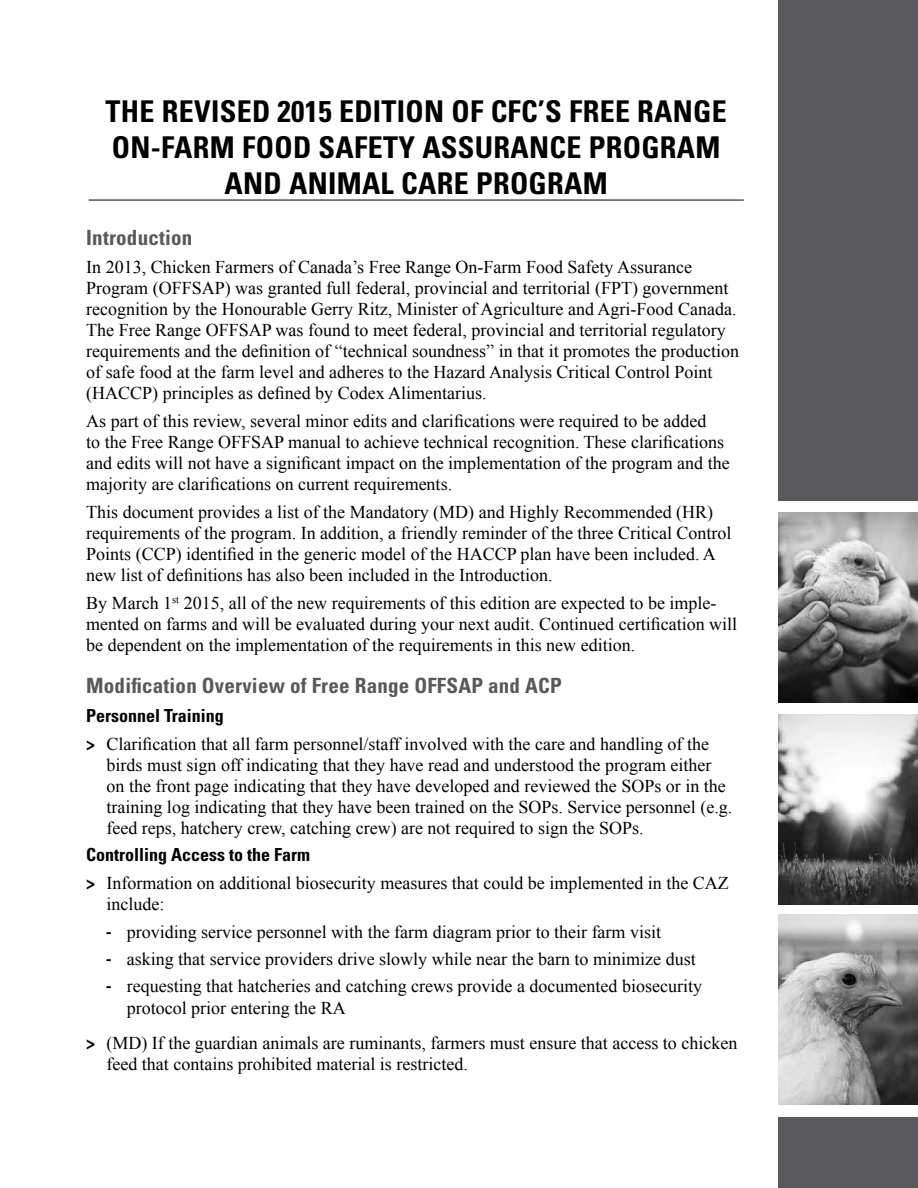
<style>
.page{position:relative;width:918px;height:1188px;background:#fff}
.page>*{position:absolute;margin:0;border:0;box-sizing:border-box;transform-origin:0 0}
.t1{font:700 condensed 30px/36px "Univers LT Std";letter-spacing:.01em;color:#000;text-align:center}
.t2{font:700 condensed 21px "Univers LT Std";letter-spacing:.01em;color:#59595b}
.t3{font:18px/21px "Times New Roman";color:#000}
.t4{font:700 condensed 18px "Univers LT Std";color:#000}
.s1{font-family:"Univers LT Std";font-weight:700;font-stretch:condensed}
</style>
<div class="page">
<hr style="left:89px;top:200px;width:655px;height:1px;background:#000">
<div style="left:779px;top:0;width:139px;height:1188px;background:#59595b"></div>
<div style="left:746px;top:502px;width:172px;height:615px;background:#fff"></div>
<img style="left:779px;top:512px;width:139px;height:191px">
<img style="left:779px;top:915px;width:139px;height:190px">
<img style="left:779px;top:714px;width:139px;height:191px">
<h1 class="t1" style="left:106px;top:93px;width:623px">THE REVISED 2015 EDITION OF CFC’S FREE RANGE<br>ON-FARM FOOD SAFETY ASSURANCE PROGRAM<br>AND ANIMAL CARE PROGRAM</h1>
<p class="t2" style="left:86px;top:224px;width:108px">Introduction</p>
<p class="t3" style="left:86px;top:256px;width:654px">In 2013, Chicken Farmers of Canada’s Free Range On-Farm Food Safety Assurance Program (OFFSAP) was granted full federal, provincial and territorial (FPT) government recognition by the Honourable Gerry Ritz, Minister of Agriculture and Agri-Food Canada.<br>The Free Range OFFSAP was found to meet federal, provincial and territorial regulatory requirements and the definition of “technical soundness” in that it promotes the production of safe food at the farm level and adheres to the Hazard Analysis Critical Control Point (HACCP) principles as defined by Codex Alimentarius.</p>
<p class="t3" style="left:86px;top:410px;width:645px">As part of this review, several minor edits and clarifications were required to be added<br>to the Free Range OFFSAP manual to achieve technical recognition. These clarifications and edits will not have a significant impact on the implementation of the program and the majority are clarifications on current requirements.</p>
<p class="t3" style="left:86px;top:501px;width:647px">This document provides a list of the Mandatory (MD) and Highly Recommended (HR) requirements of the program. In addition, a friendly reminder of the three Critical Control Points (CCP) identified in the generic model of the HACCP plan have been included. A new list of definitions has also been included in the Introduction.</p>
<p class="t3" style="left:86px;top:592px;width:652px">By March 1<sup>st</sup> 2015, all of the new requirements of this edition are expected to be imple&shy;mented on farms and will be evaluated during your next audit. Continued certification will be dependent on the implementation of the requirements in this new edition.</p>
<p class="t2" style="left:86px;top:673px;width:477px">Modification Overview of Free Range OFFSAP and ACP</p>
<p class="t4" style="left:86px;top:704px;width:139px">Personnel Training</p>
<p class="t3" style="left:106px;top:733px;width:627px;text-indent:-20px"><span class="s1">&gt;</span> Clarification that all farm personnel/staff involved with the care and handling of the birds must sign off indicating that they have read and understood the program either on the front page indicating that they have developed and reviewed the SOPs or in the training log indicating that they have been trained on the SOPs. Service personnel (e.g. feed reps, hatchery crew, catching crew) are not required to sign the SOPs.</p>
<p class="t4" style="left:86px;top:844px;width:225px">Controlling Access to the Farm</p>
<p class="t3" style="left:106px;top:872px;width:624px;text-indent:-20px"><span class="s1">&gt;</span> Information on additional biosecurity measures that could be implemented in the CAZ include:</p>
<p class="t3" style="left:106px;top:922px;width:557px"><span class="s1">-</span> providing service personnel with the farm diagram prior to their farm visit</p>
<p class="t3" style="left:106px;top:949px;width:591px"><span class="s1">-</span> asking that service providers drive slowly while near the barn to minimize dust</p>
<p class="t3" style="left:127px;top:975px;width:577px;line-height:21.6px;text-indent:-21px"><span class="s1">-</span> requesting that hatcheries and catching crews provide a documented biosecurity protocol prior entering the RA</p>
<p class="t3" style="left:106px;top:1032px;width:632px;text-indent:-20px"><span class="s1">&gt;</span> (MD) If the guardian animals are ruminants, farmers must ensure that access to chicken feed that contains prohibited material is restricted.</p>
</div>
